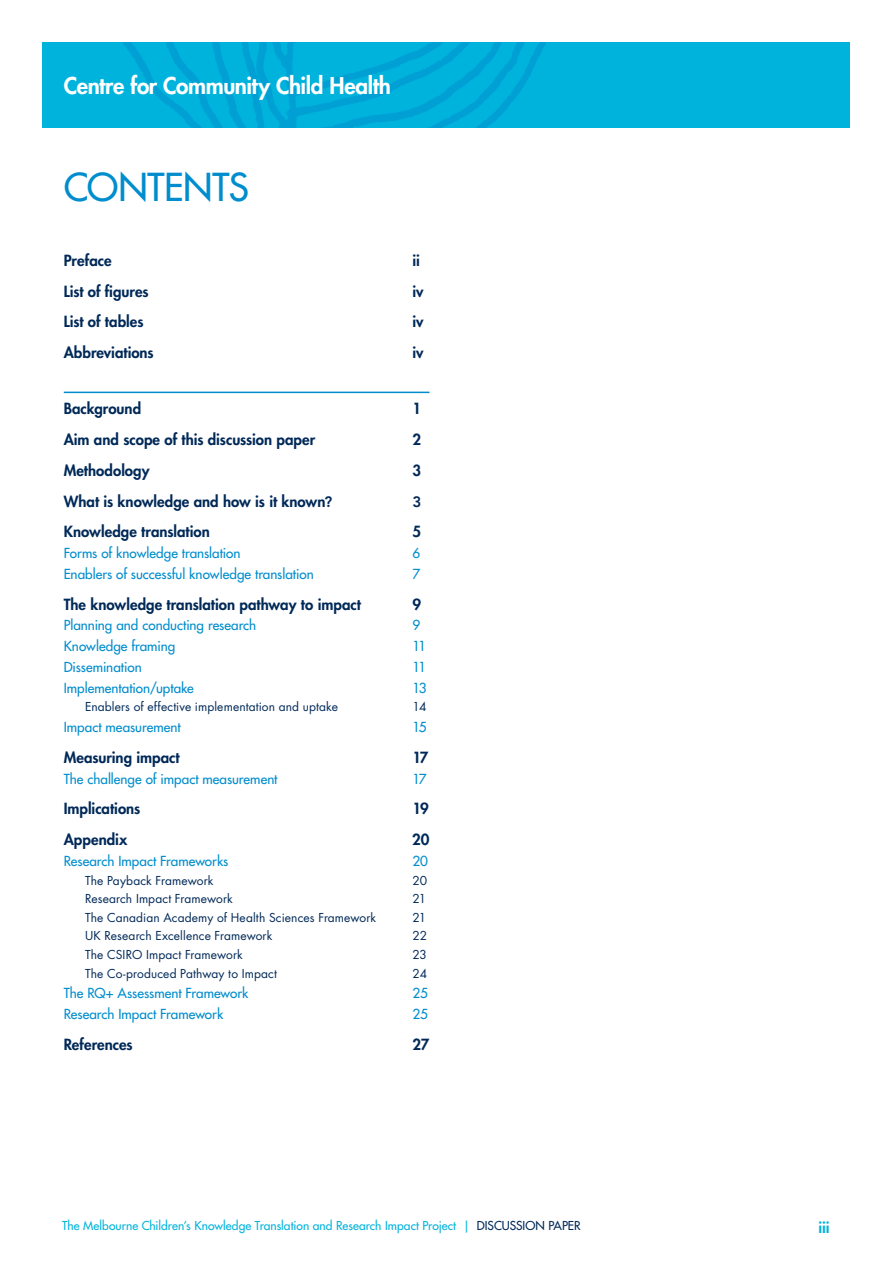
<style>
.page{position:relative;width:893px;height:1263px;background:#fff}
.page>*{position:absolute;margin:0;border:0;box-sizing:border-box;transform-origin:0 0}
.t1{font:500 37.5px "Futura LT Pro";letter-spacing:-.01em;color:#008dcd}
.t2{font:800 22.5px "Futura LT Pro";letter-spacing:-.02em;color:#fff}
.t3{font:800 15px "Futura LT Pro";color:#002958}
.t4{font:800 15px "Futura LT Pro";color:#00b3dc}
.t5{font:800 15px "Avenir";color:#002958}
.t6{font:500 13.5px "Futura LT Pro";color:#008dcd}
.t7{font:12px "Futura LT Pro";letter-spacing:.01em;color:#002958}
.t8{font:500 12px "Futura LT Pro";letter-spacing:.005em;color:#00b3dc}
.s1{font-family:"Avenir"}
.s2{color:#002958}
</style>
<div class="page">
<div style="left:43px;top:43px;width:807px;height:85px;background:#00b3dc"></div>
<hr style="left:64px;top:392px;width:365px;height:1px;background:#008dcd">
<h2 class="t2" style="left:64px;top:69px;width:329px">Centre for Community Child Health</h2>
<h1 class="t1" style="left:64px;top:159px;width:187px">CONTENTS</h1>
<p class="t3" style="left:64px;top:249px;width:49px">Preface</p>
<p class="t3" style="left:412px;top:249px;width:9px">ii</p>
<p class="t3" style="left:64px;top:280px;width:86px">List of figures</p>
<p class="t3" style="left:412px;top:280px;width:13px">iv</p>
<p class="t3" style="left:64px;top:310px;width:81px">List of tables</p>
<p class="t3" style="left:412px;top:310px;width:13px">iv</p>
<p class="t3" style="left:64px;top:341px;width:91px">Abbreviations</p>
<p class="t3" style="left:412px;top:341px;width:13px">iv</p>
<p class="t3" style="left:64px;top:397px;width:79px">Background</p>
<p class="t3" style="left:412px;top:397px;width:10px">1</p>
<p class="t3" style="left:64px;top:428px;width:253px">Aim and scope of this discussion paper</p>
<p class="t3" style="left:412px;top:428px;width:10px">2</p>
<p class="t3" style="left:64px;top:459px;width:87px">Methodology</p>
<p class="t3" style="left:412px;top:459px;width:10px">3</p>
<p class="t3" style="left:64px;top:490px;width:270px">What is knowledge and how is it known<span class="s1">?</span></p>
<p class="t5" style="left:412px;top:490px;width:10px">3</p>
<p class="t3" style="left:64px;top:520px;width:148px">Knowledge translation</p>
<p class="t3" style="left:412px;top:520px;width:10px">5</p>
<p class="t6" style="left:64px;top:543px;width:178px">Forms of knowledge translation</p>
<p class="t6" style="left:412px;top:543px;width:9px">6</p>
<p class="t6" style="left:64px;top:564px;width:251px">Enablers of successful knowledge translation</p>
<p class="t6" style="left:412px;top:564px;width:9px">7</p>
<p class="t3" style="left:64px;top:593px;width:299px">The knowledge translation pathway to impact</p>
<p class="t3" style="left:412px;top:593px;width:10px">9</p>
<p class="t6" style="left:64px;top:615px;width:194px">Planning and conducting research</p>
<p class="t6" style="left:412px;top:615px;width:9px">9</p>
<p class="t6" style="left:64px;top:636px;width:113px">Knowledge framing</p>
<p class="t6" style="left:412px;top:636px;width:15px">11</p>
<p class="t6" style="left:64px;top:657px;width:79px">Dissemination</p>
<p class="t6" style="left:412px;top:657px;width:15px">11</p>
<p class="t6" style="left:64px;top:678px;width:131px">Implementation/uptake</p>
<p class="t6" style="left:412px;top:678px;width:16px">13</p>
<p class="t7" style="left:85px;top:699px;width:254px">Enablers of effective implementation and uptake</p>
<p class="t7" style="left:412px;top:699px;width:15px">14</p>
<p class="t6" style="left:64px;top:717px;width:118px">Impact measurement</p>
<p class="t6" style="left:412px;top:717px;width:16px">15</p>
<p class="t3" style="left:64px;top:746px;width:117px">Measuring impact</p>
<p class="t3" style="left:412px;top:746px;width:18px">17</p>
<p class="t6" style="left:64px;top:768px;width:215px">The challenge of impact measurement</p>
<p class="t6" style="left:412px;top:768px;width:16px">17</p>
<p class="t3" style="left:64px;top:797px;width:78px">Implications</p>
<p class="t3" style="left:412px;top:797px;width:18px">19</p>
<p class="t3" style="left:64px;top:828px;width:65px">Appendix</p>
<p class="t3" style="left:412px;top:828px;width:19px">20</p>
<p class="t6" style="left:64px;top:851px;width:166px">Research Impact Frameworks</p>
<p class="t6" style="left:412px;top:851px;width:17px">20</p>
<p class="t7" style="left:85px;top:872px;width:130px">The Payback Framework</p>
<p class="t7" style="left:412px;top:872px;width:16px">20</p>
<p class="t7" style="left:85px;top:890px;width:149px">Research Impact Framework</p>
<p class="t7" style="left:412px;top:890px;width:15px">21</p>
<p class="t7" style="left:85px;top:909px;width:293px">The Canadian Academy of Health Sciences Framework</p>
<p class="t7" style="left:412px;top:909px;width:15px">21</p>
<p class="t7" style="left:85px;top:928px;width:189px">UK Research Excellence Framework</p>
<p class="t7" style="left:412px;top:928px;width:16px">22</p>
<p class="t7" style="left:85px;top:946px;width:159px">The CSIRO Impact Framework</p>
<p class="t7" style="left:412px;top:946px;width:16px">23</p>
<p class="t7" style="left:85px;top:965px;width:193px">The Co-produced Pathway to Impact</p>
<p class="t7" style="left:412px;top:965px;width:16px">24</p>
<p class="t6" style="left:64px;top:983px;width:186px">The RQ+ Assessment Framework</p>
<p class="t6" style="left:412px;top:983px;width:17px">25</p>
<p class="t6" style="left:64px;top:1004px;width:161px">Research Impact Framework</p>
<p class="t6" style="left:412px;top:1004px;width:17px">25</p>
<p class="t3" style="left:64px;top:1033px;width:70px">References</p>
<p class="t3" style="left:412px;top:1033px;width:19px">27</p>
<p class="t8" style="left:62px;top:1217px;width:520px">The Melbourne Children’s Knowledge Translation and Research Impact Project | <span class="s2">DISCUSSION PAPER</span></p>
<p class="t4" style="left:818px;top:1216px;width:13px">iii</p>
</div>
